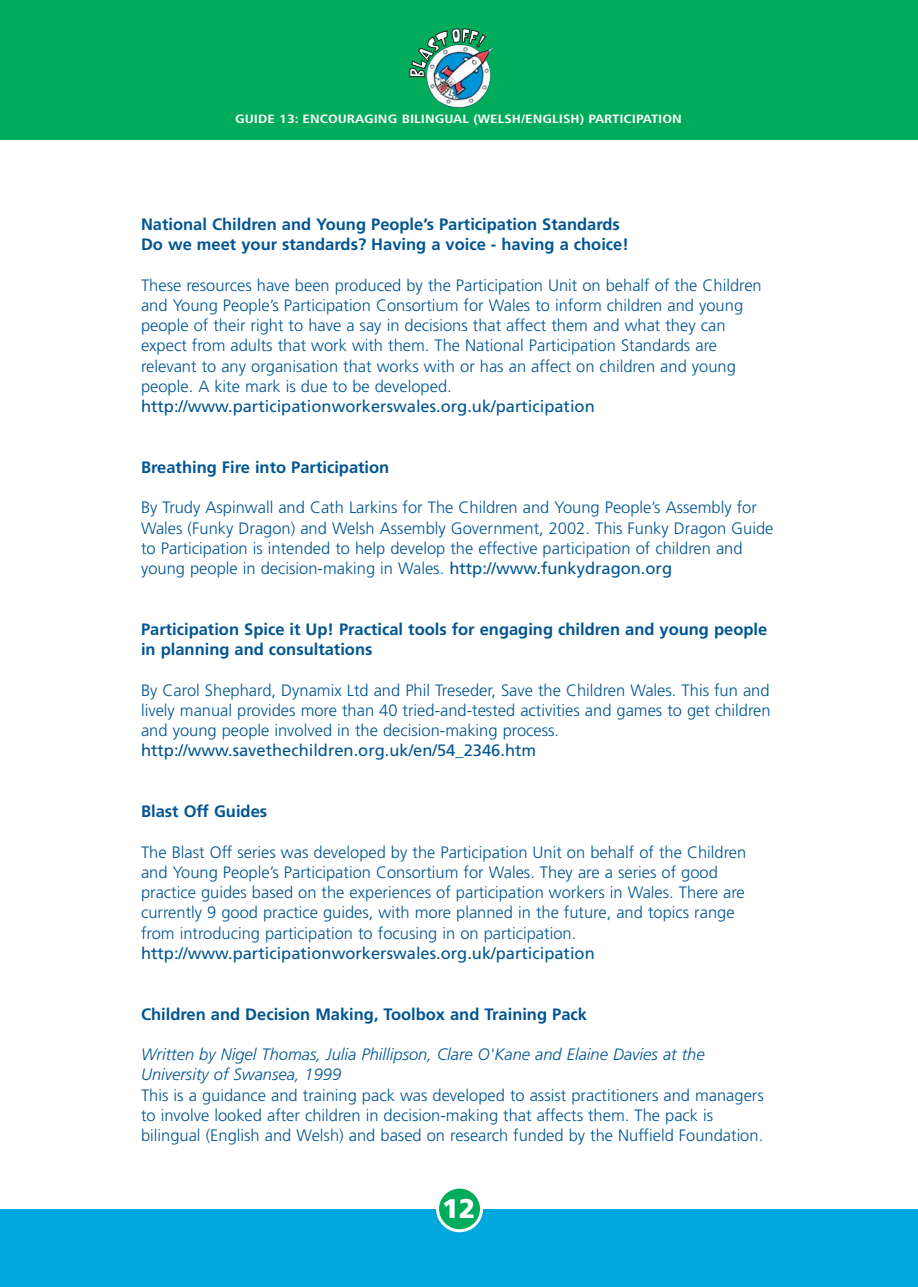
<style>
.page{position:relative;width:918px;height:1287px;background:#fff}
.page>*{position:absolute;margin:0;border:0;box-sizing:border-box;transform-origin:0 0}
.t1{font:900 27px "Frutiger";color:#fff}
.t2{font:300 16.5px/20.2px "Frutiger";color:#005591}
.t3{font:700 16.5px/20.2px "Frutiger";color:#005591}
.t4{font:16.5px "Frutiger";color:#005591}
.t5{font:italic 300 16.5px/20.2px "Frutiger";color:#005591}
.t6{font:700 condensed 12px "Frutiger";color:#fff;scale:1.25 1}
.s1{font-weight:400}
</style>
<div class="page">
<div style="left:0;top:0;width:918px;height:140px;background:#00ab5b"></div>
<img style="left:426px;top:47px;width:68px;height:61px">
<img style="left:409px;top:28px;width:78px;height:50px">
<div style="left:0;top:1210px;width:905px;height:77px;background:#00a6de"></div>
<div style="left:438px;top:1187px;width:44px;height:44px;background:#00ab5b;border-radius:50%"></div>
<div style="left:436px;top:1186px;width:47px;height:46px;border:3px solid #fff;border-radius:50%"></div>
<div style="left:905px;top:1210px;width:13px;height:77px;background:#00a6de"></div>
<p class="t6" style="left:235px;top:114px;width:359px">GUIDE 13: ENCOURAGING BILINGUAL (WELSH/ENGLISH) PARTICIPATION</p>
<p class="t3" style="left:141px;top:215px;width:489px">National Children and Young People’s Participation Standards<br>Do we meet your standards? Having a voice - having a choice!</p>
<p class="t2" style="left:141px;top:276px;width:622px">These resources have been produced by the Participation Unit on behalf of the Children and Young People’s Participation Consortium for Wales to inform children and young people of their right to have a say in decisions that affect them and what they can expect from adults that work with them. The National Participation Standards are relevant to any organisation that works with or has an affect on children and young people. A kite mark is due to be developed.</p>
<p class="t4" style="left:141px;top:400px;width:455px">http://www.participationworkerswales.org.uk/participation</p>
<p class="t3" style="left:141px;top:458px;width:250px">Breathing Fire into Participation</p>
<p class="t2" style="left:141px;top:499px;width:634px">By Trudy Aspinwall and Cath Larkins for The Children and Young People’s Assembly for Wales (Funky Dragon) and Welsh Assembly Government, 2002. This Funky Dragon Guide to Participation is intended to help develop the effective participation of children and young people in decision-making in Wales. <span class="s1">http://www.funkydragon.org</span></p>
<p class="t3" style="left:141px;top:620px;width:628px">Participation Spice it Up! Practical tools for engaging children and young people in planning and consultations</p>
<p class="t2" style="left:141px;top:681px;width:631px;text-align:justify">By Carol Shephard, Dynamix Ltd and Phil Treseder, Save the Children Wales. This fun and lively manual provides more than 40 tried-and-tested activities and games to get children and young people involved in the decision-making process.</p>
<p class="t4" style="left:141px;top:744px;width:397px">http://www.savethechildren.org.uk/en/54_2346.htm</p>
<p class="t3" style="left:141px;top:803px;width:128px">Blast Off Guides</p>
<p class="t2" style="left:141px;top:843px;width:607px">The Blast Off series was developed by the Participation Unit on behalf of the Children and Young People’s Participation Consortium for Wales. They are a series of good practice guides based on the experiences of participation workers in Wales. There are currently 9 good practice guides, with more planned in the future, and topics range from introducing participation to focusing in on participation.</p>
<p class="t4" style="left:141px;top:947px;width:455px">http://www.participationworkerswales.org.uk/participation</p>
<p class="t3" style="left:141px;top:1005px;width:447px">Children and Decision Making, Toolbox and Training Pack</p>
<p class="t5" style="left:141px;top:1046px;width:565px">Written by Nigel Thomas, Julia Phillipson, Clare O'Kane and Elaine Davies at the<br>University of Swansea, 1999</p>
<p class="t2" style="left:141px;top:1086px;width:624px">This is a guidance and training pack was developed to assist practitioners and managers to involve looked after children in decision-making that affects them. The pack is bilingual (English and Welsh) and based on research funded by the Nuffield Foundation.</p>
<h1 class="t1" style="left:442px;top:1198px;width:35px">12</h1>
</div>
